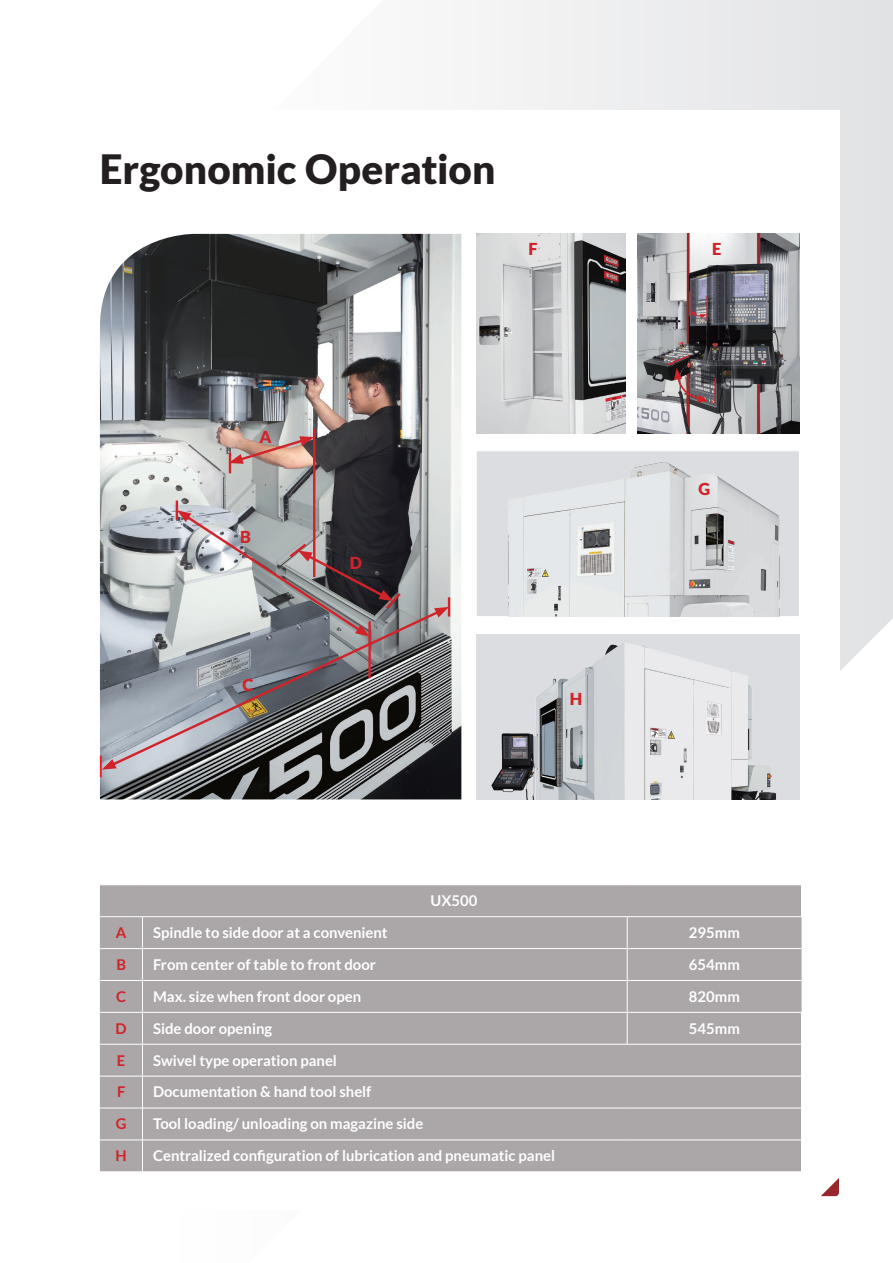
<style>
.page{position:relative;width:893px;height:1263px;background:#fff}
.page>*{position:absolute;margin:0;border:0;box-sizing:border-box;transform-origin:0 0}
.A中標{font:900 40.35px "Lato";color:#231f20}
.A內文小小標_22_5H{font:900 16.5px "Lato";color:#d1232a}
.A表格內文_反白{font:700 14.85px "Lato";color:#fff}
.A表格內文_反白-2{font:700 14.85px "Lato";color:#d1232a}
</style>
<div class="page">
<svg style="left:468px;top:0;width:425px;height:671px;fill:#e6e6e8"></svg>
<div style="left:0;top:111px;width:840px;height:1099px;background:#fff"></div>
<div style="left:476px;top:634px;width:323px;height:165px;background:#dbdde0"></div>
<img style="left:100px;top:234px;width:361px;height:565px">
<hr style="left:229px;top:453px;width:2px;height:20px;background:#d1232a">
<hr style="left:313px;top:429px;width:2px;height:148px;background:#d1232a">
<svg style="left:229px;top:436px;width:84px;height:28px;background:#c6988d"></svg>
<hr style="left:100px;top:755px;width:2px;height:22px;background:#ee1d23">
<hr style="left:176px;top:500px;width:2px;height:20px;background:#d1232a">
<svg style="left:107px;top:608px;width:337px;height:161px;background:#808186"></svg>
<svg style="left:102px;top:759px;width:15px;height:11px"></svg>
<svg style="left:434px;top:597px;width:16px;height:20px"></svg>
<svg style="left:177px;top:510px;width:226px;height:127px;background:#8e8a8c"></svg>
<img style="left:476px;top:234px;width:149px;height:200px">
<img style="left:638px;top:234px;width:161px;height:200px">
<svg style="left:665px;top:354px;width:44px;height:49px;background:#776568"></svg>
<hr style="left:714px;top:378px;width:2px;height:25px;background:#d1232a">
<div style="left:100px;top:885px;width:701px;height:286px;background:#aba6a7"></div>
<hr style="left:100px;top:916px;width:42px;height:1px;background:#fff">
<hr style="left:142px;top:916px;width:485px;height:1px;background:#fff">
<hr style="left:627px;top:916px;width:175px;height:1px;background:#fff">
<hr style="left:100px;top:948px;width:42px;height:1px;background:#fff">
<hr style="left:143px;top:948px;width:484px;height:1px;background:#fff">
<hr style="left:627px;top:948px;width:174px;height:1px;background:#fff">
<hr style="left:100px;top:980px;width:42px;height:1px;background:#fff">
<hr style="left:143px;top:980px;width:484px;height:1px;background:#fff">
<hr style="left:627px;top:980px;width:174px;height:1px;background:#fff">
<hr style="left:100px;top:1012px;width:42px;height:1px;background:#fff">
<hr style="left:143px;top:1012px;width:484px;height:1px;background:#fff">
<hr style="left:627px;top:1012px;width:175px;height:1px;background:#fff">
<hr style="left:100px;top:1044px;width:42px;height:1px;background:#fff">
<hr style="left:143px;top:1044px;width:484px;height:1px;background:#fff">
<hr style="left:627px;top:1044px;width:174px;height:1px;background:#fff">
<hr style="left:100px;top:1076px;width:42px;height:1px;background:#fff">
<hr style="left:143px;top:1076px;width:484px;height:1px;background:#fff">
<hr style="left:627px;top:1076px;width:174px;height:1px;background:#fff">
<hr style="left:100px;top:1108px;width:42px;height:1px;background:#fff">
<hr style="left:143px;top:1108px;width:484px;height:1px;background:#fff">
<hr style="left:627px;top:1108px;width:174px;height:1px;background:#fff">
<hr style="left:100px;top:1140px;width:42px;height:1px;background:#fff">
<hr style="left:143px;top:1140px;width:484px;height:1px;background:#fff">
<hr style="left:627px;top:1140px;width:174px;height:1px;background:#fff">
<hr style="left:627px;top:917px;width:1px;height:31px;background:#fff">
<hr style="left:627px;top:948px;width:1px;height:32px;background:#fff">
<hr style="left:627px;top:980px;width:1px;height:32px;background:#fff">
<hr style="left:627px;top:1012px;width:1px;height:32px;background:#fff">
<hr style="left:142px;top:917px;width:1px;height:31px;background:#fff">
<hr style="left:142px;top:948px;width:1px;height:32px;background:#fff">
<hr style="left:142px;top:980px;width:1px;height:32px;background:#fff">
<hr style="left:142px;top:1012px;width:1px;height:32px;background:#fff">
<hr style="left:142px;top:1044px;width:1px;height:32px;background:#fff">
<hr style="left:142px;top:1076px;width:1px;height:32px;background:#fff">
<hr style="left:142px;top:1108px;width:1px;height:32px;background:#fff">
<hr style="left:142px;top:1140px;width:1px;height:31px;background:#fff">
<img style="left:491px;top:641px;width:286px;height:158px">
<svg style="left:689px;top:291px;width:19px;height:29px"></svg>
<img style="left:477px;top:451px;width:322px;height:166px">
<svg style="left:821px;top:1178px;width:18px;height:18px"></svg>
<p class="A中標" style="left:100px;top:145px;width:397px">Ergonomic Operation</p>
<p class="A內文小小標_22_5H" style="left:528px;top:239px;width:11px">F</p>
<p class="A內文小小標_22_5H" style="left:712px;top:239px;width:11px">E</p>
<p class="A內文小小標_22_5H" style="left:259px;top:427px;width:14px">A</p>
<p class="A內文小小標_22_5H" style="left:240px;top:527px;width:12px">B</p>
<p class="A內文小小標_22_5H" style="left:242px;top:676px;width:12px">C</p>
<p class="A內文小小標_22_5H" style="left:350px;top:553px;width:14px">D</p>
<p class="A內文小小標_22_5H" style="left:570px;top:689px;width:14px">H</p>
<p class="A內文小小標_22_5H" style="left:698px;top:479px;width:13px">G</p>
<p class="A表格內文_反白" style="left:430px;top:892px;width:48px">UX500</p>
<p class="A表格內文_反白-2" style="left:116px;top:924px;width:12px">A</p>
<p class="A表格內文_反白" style="left:153px;top:924px;width:236px">Spindle to side door at a convenient</p>
<p class="A表格內文_反白" style="left:689px;top:924px;width:52px">295mm</p>
<p class="A表格內文_反白-2" style="left:116px;top:956px;width:11px">B</p>
<p class="A表格內文_反白" style="left:153px;top:956px;width:224px">From center of table to front door</p>
<p class="A表格內文_反白" style="left:689px;top:956px;width:52px">654mm</p>
<p class="A表格內文_反白-2" style="left:116px;top:988px;width:11px">C</p>
<p class="A表格內文_反白" style="left:153px;top:988px;width:210px">Max. size when front door open</p>
<p class="A表格內文_反白" style="left:689px;top:988px;width:52px">820mm</p>
<p class="A表格內文_反白-2" style="left:116px;top:1020px;width:13px">D</p>
<p class="A表格內文_反白" style="left:153px;top:1020px;width:121px">Side door opening</p>
<p class="A表格內文_反白" style="left:689px;top:1020px;width:52px">545mm</p>
<p class="A表格內文_反白-2" style="left:117px;top:1052px;width:10px">E</p>
<p class="A表格內文_反白" style="left:153px;top:1052px;width:185px">Swivel type operation panel</p>
<p class="A表格內文_反白-2" style="left:117px;top:1083px;width:10px">F</p>
<p class="A表格內文_反白" style="left:153px;top:1083px;width:220px">Documentation &amp; hand tool shelf</p>
<p class="A表格內文_反白-2" style="left:116px;top:1115px;width:12px">G</p>
<p class="A表格內文_反白" style="left:153px;top:1115px;width:272px">Tool loading/ unloading on magazine side</p>
<p class="A表格內文_反白-2" style="left:116px;top:1147px;width:13px">H</p>
<p class="A表格內文_反白" style="left:153px;top:1147px;width:404px">Centralized configuration of lubrication and pneumatic panel</p>
</div>
